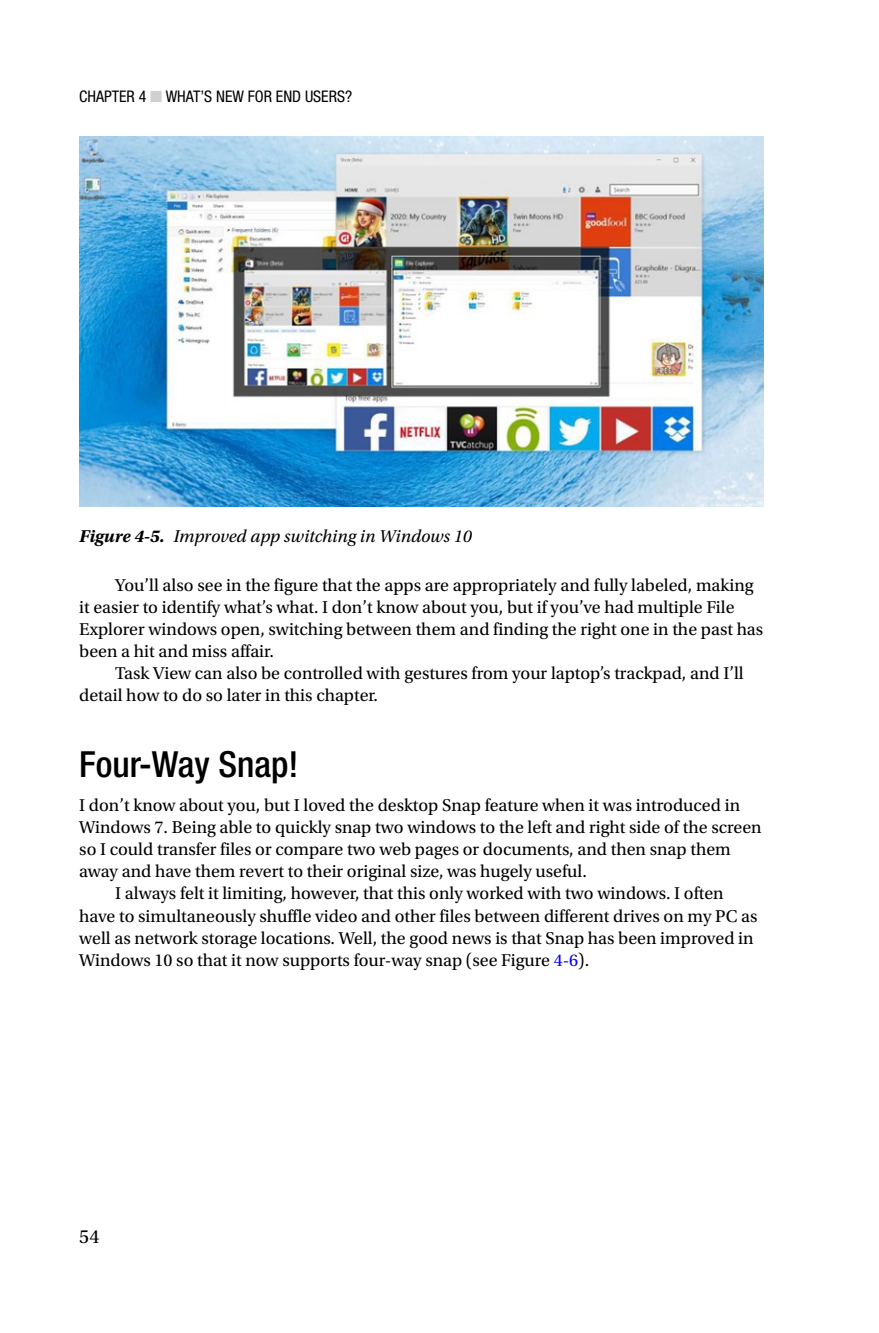
<style>
.page{position:relative;width:879px;height:1333px;background:#fff}
.page>*{position:absolute;margin:0;border:0;box-sizing:border-box;transform-origin:0 0}
.t1{font:500 condensed 36px "Helvetica Neue";color:#000}
.t2{font:20px "Utopia Std";color:#000}
.t3{font:18px/22px "Utopia Std";color:#000}
.t4{font:italic 18px "Utopia Std";color:#000}
.t5{font:condensed 16px "Helvetica Neue";color:#000}
.s1{color:#cfd0d0}
.s2{font-weight:700}
.s3{color:#0000fa}
</style>
<div class="page">
<img style="left:79px;top:136px;width:684px;height:371px">
<p class="t5" style="left:79px;top:87px;width:274px">CHAPTER 4 <span class="s1">■</span> WHAT’S NEW FOR EN D USERS?</p>
<p class="t4" style="left:79px;top:526px;width:394px"><span class="s2">Figure 4-5.</span> Improved app switching in Windows 10</p>
<p class="t3" style="left:79px;top:575px;width:685px;text-indent:36px">You’ll also see in the figure that the apps are appropriately and fully labeled, making it easier to identify what’s what. I don’t know about you, but if you’ve had multiple File Explorer windows open, switching between them and finding the right one in the past has been a hit and miss affair.</p>
<p class="t3" style="left:79px;top:663px;width:666px;text-indent:36px">Task View can also be controlled with gestures from your laptop’s trackpad, and I’ll detail how to do so later in this chapter.</p>
<h1 class="t1" style="left:79px;top:743px;width:221px">Four-Way Snap!</h1>
<p class="t3" style="left:79px;top:795px;width:662px">I don’t know about you, but I loved the desktop Snap feature when it was introduced in</p>
<p class="t3" style="left:79px;top:817px;width:684px">Windows 7. Being able to quickly snap two windows to the left and right side of the screen</p>
<p class="t3" style="left:79px;top:839px;width:653px">so I could transfer files or compare two web pages or documents, and then snap them</p>
<p class="t3" style="left:79px;top:861px;width:509px">away and have them revert to their original size, was hugely useful.</p>
<p class="t3" style="left:115px;top:883px;width:610px">I always felt it limiting, however, that this only worked with two windows. I often</p>
<p class="t3" style="left:79px;top:905px;width:680px">have to simultaneously shuffle video and other files between different drives on my PC as</p>
<p class="t3" style="left:79px;top:926px;width:676px">well as network storage locations. Well, the good news is that Snap has been improved in</p>
<p class="t3" style="left:79px;top:948px;width:511px">Windows 10 so that it now supports four-way snap (see Figure <span class="s3">4-6</span>).</p>
<p class="t2" style="left:79px;top:1225px;width:22px">54</p>
</div>
